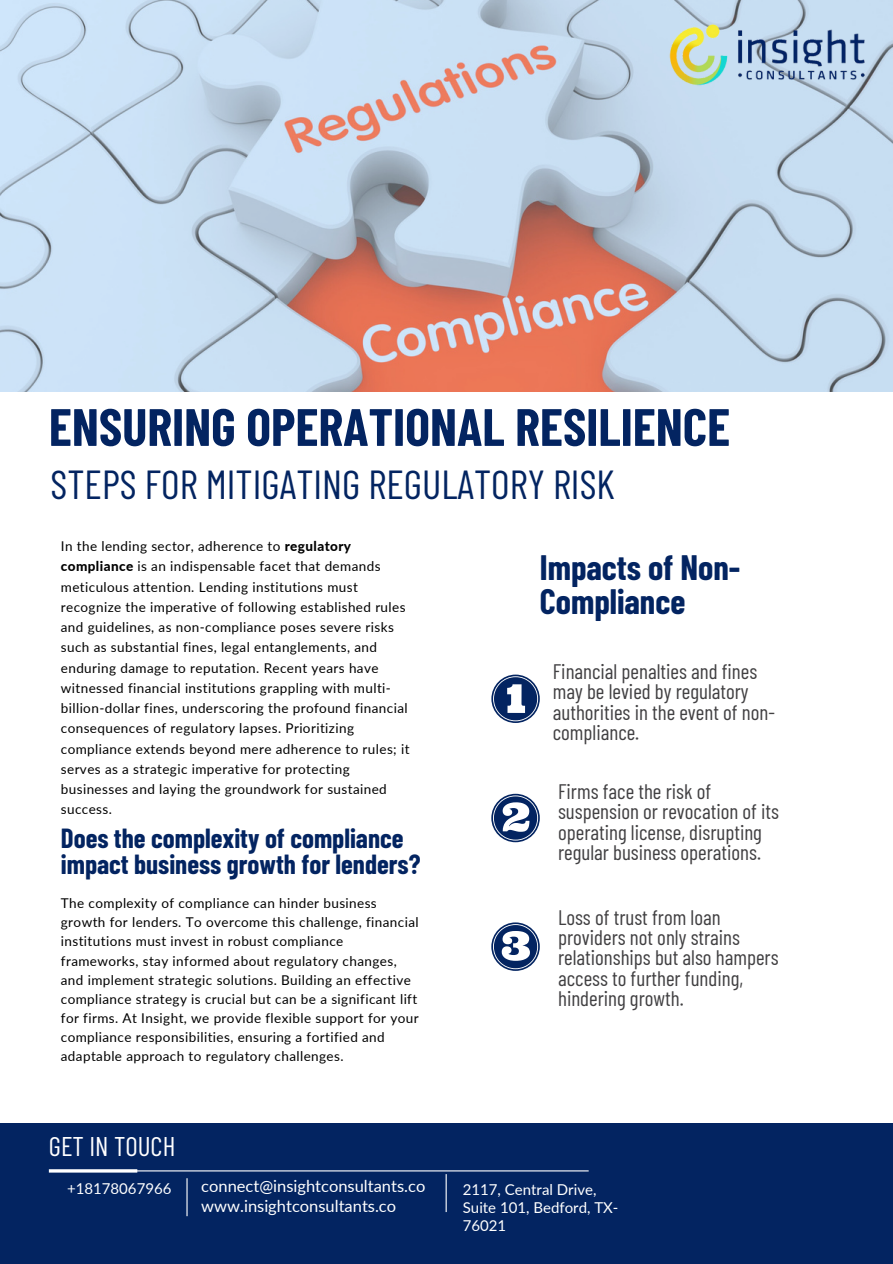
<style>
.page{position:relative;width:893px;height:1264px;background:#fff}
.page>*{position:absolute;margin:0;border:0;box-sizing:border-box;transform-origin:0 0}
.t1{font:700 52.5px "Barlow Condensed";color:#032461}
.t2{font:40.5px "Barlow Condensed";color:#032461}
.t3{font:700 34.5px/33.8px "Barlow Condensed";color:#032461}
.t4{font:700 27px/25.8px "Barlow Condensed";color:#032461}
.t5{font:27px "Barlow Condensed";color:#fff}
.t6{font:21px/20.2px "Barlow Condensed";color:#414042}
.t7{font:16.5px "Lato";color:#fff}
.t8{font:15px/18px "Lato";color:#fff}
.t9{font:13.5px/20.2px "Lato";letter-spacing:.03em;color:#000}
.s1{font-weight:800}
</style>
<div class="page">
<div style="left:0;top:1129px;width:892px;height:134px;background:#032461"></div>
<div style="left:0;top:1122px;width:892px;height:7px;background:#032461"></div>
<hr style="left:51px;top:1170px;width:537px;height:1px;background:#fff">
<hr style="left:49px;top:1169px;width:88px;height:3px;background:#fff">
<hr style="left:186px;top:1178px;width:1px;height:38px;background:#fff">
<svg style="left:491px;top:674px;width:48px;height:49px"></svg>
<svg style="left:491px;top:793px;width:48px;height:49px"></svg>
<svg style="left:491px;top:922px;width:48px;height:48px"></svg>
<hr style="left:445px;top:1174px;width:1px;height:37px;background:#fff">
<img style="left:0;top:0;width:892px;height:391px">
<img style="left:665px;top:16px;width:208px;height:73px">
<h2 class="t1" style="left:49px;top:393px;width:682px">ENSURING OPERATIONAL RESILIENCE</h2>
<h1 class="t2" style="left:51px;top:458px;width:565px">STEPS FOR MITIGATING REGULATORY RISK</h1>
<p class="t9" style="left:61px;top:535px;width:350px">In the lending sector, adherence to <span class="s1">regulatory compliance</span> is an indispensable facet that demands meticulous attention. Lending institutions must recognize the imperative of following established rules and guidelines, as non-compliance poses severe risks such as substantial fines, legal entanglements, and enduring damage to reputation. Recent years have witnessed financial institutions grappling with multi&shy;billion-dollar fines, underscoring the profound financial consequences of regulatory lapses. Prioritizing compliance extends beyond mere adherence to rules; it serves as a strategic imperative for protecting businesses and laying the groundwork for sustained success.</p>
<p class="t4" style="left:61px;top:824px;width:361px">Does the complexity of compliance impact business growth for lenders?</p>
<p class="t9" style="left:61px;top:893px;width:359px;line-height:19.2px">The complexity of compliance can hinder business growth for lenders. To overcome this challenge, financial institutions must invest in robust compliance frameworks, stay informed about regulatory changes, and implement strategic solutions. Building an effective compliance strategy is crucial but can be a significant lift for firms. At Insight, we provide flexible support for your compliance responsibilities, ensuring a fortified and adaptable approach to regulatory challenges.</p>
<h6 class="t5" style="left:49px;top:1128px;width:128px">GET IN TOUCH</h6>
<p class="t8" style="left:67px;top:1179px;width:106px">+18178067966</p>
<p class="t7" style="left:201px;top:1175px;width:225px">connect@insightconsultants.co</p>
<p class="t7" style="left:201px;top:1196px;width:196px">www.insightconsultants.co</p>
<h5 class="t3" style="left:539px;top:549px;width:202px">Impacts of Non-<br>Compliance</h5>
<p class="t6" style="left:552px;top:660px;width:224px">Financial penalties and fines may be levied by regulatory authorities in the event of non&shy;compliance.</p>
<h3 class="t6" style="left:558px;top:780px;width:222px">Firms face the risk of suspension or revocation of its operating license, disrupting regular business operations.</h3>
<h6 class="t6" style="left:558px;top:906px;width:222px">Loss of trust from loan providers not only strains relationships but also hampers access to further funding, hindering growth.</h6>
<h6 class="t8" style="left:463px;top:1180px;width:135px">2117, Central Drive,</h6>
<h4 class="t8" style="left:463px;top:1198px;width:157px">Suite 101, Bedford, TX-<br>76021</h4>
</div>
